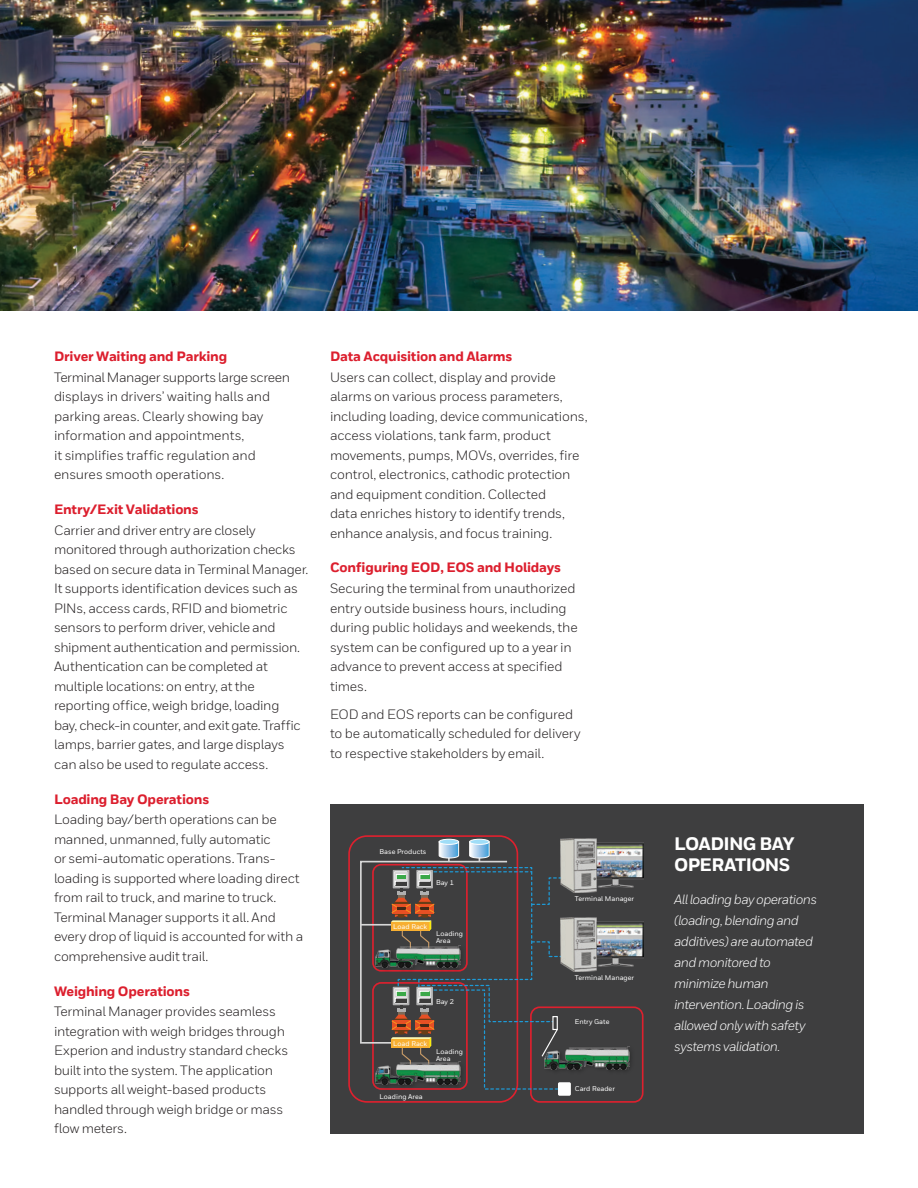
<style>
.page{position:relative;width:918px;height:1188px;background:#fff}
.page>*{position:absolute;margin:0;border:0;box-sizing:border-box;transform-origin:0 0}
._09_Inside__Body_Hea{font:800 18px/21px "Honeywell Sans TT";letter-spacing:-.035em;color:#fff}
._10_Inside__Body_Tex{font:13.5px/19.5px "Honeywell Sans TT";letter-spacing:-.02em;color:#231f20}
.t1{font:italic 13.5px/21px "Honeywell Sans";letter-spacing:-.045em;color:#fff}
.Body_Bold{font:800 13.5px "Honeywell Sans TT";letter-spacing:-.015em;color:#dc1f2e}
.t2{font:500 6.9px/7.1px "Honeywell Sans";color:#fff}
</style>
<div class="page">
<img style="left:0;top:0;width:918px;height:310px">
<div style="left:331px;top:804px;width:533px;height:330px;background:#3e3e3f"></div>
<div style="left:348px;top:835px;width:170px;height:268px;border:2px solid #de202e;border-radius:18px"></div>
<div style="left:530px;top:1006px;width:114px;height:97px;border:2px solid #de202e;border-radius:9px"></div>
<div style="left:439px;top:839px;width:20px;height:6px;border:1px solid #fff;border-radius:50%"></div>
<div style="left:469px;top:839px;width:20px;height:6px;border:1px solid #fff;border-radius:50%"></div>
<img style="left:607px;top:1046px;width:24px;height:25px">
<img style="left:586px;top:1047px;width:43px;height:22px">
<svg style="left:360px;top:841px;width:226px;height:249px"></svg>
<div style="left:558px;top:1082px;width:13px;height:14px;background:#fff;border-radius:2px"></div>
<img style="left:561px;top:917px;width:83px;height:54px">
<img style="left:561px;top:838px;width:83px;height:54px">
<p class="Body_Bold" style="left:54px;top:348px;width:175px">Driver Waiting and Parking</p>
<p class="_10_Inside__Body_Tex" style="left:54px;top:367px;width:238px">Terminal Manager supports large screen displays in drivers’ waiting halls and parking areas. Clearly showing bay information and appointments,<br>it simplifies traffic regulation and ensures smooth operations.</p>
<p class="Body_Bold" style="left:54px;top:501px;width:146px">Entry/Exit Validations</p>
<p class="_10_Inside__Body_Tex" style="left:54px;top:520px;width:256px">Carrier and driver entry are closely monitored through authorization checks based on secure data in Terminal Manager.<br>It supports identification devices such as PINs, access cards, RFID and biometric sensors to perform driver, vehicle and shipment authentication and permission.<br>Authentication can be completed at multiple locations: on entry, at the reporting office, weigh bridge, loading<br>bay, check-in counter, and exit gate. Traffic lamps, barrier gates, and large displays can also be used to regulate access.</p>
<p class="Body_Bold" style="left:54px;top:791px;width:157px">Loading Bay Operations</p>
<p class="_10_Inside__Body_Tex" style="left:54px;top:810px;width:251px">Loading bay/berth operations can be manned, unmanned, fully automatic<br>or semi-automatic operations. Trans&shy;loading is supported where loading direct from rail to truck, and marine to truck.<br>Terminal Manager supports it all. And every drop of liquid is accounted for with a comprehensive audit trail.</p>
<p class="Body_Bold" style="left:54px;top:983px;width:138px">Weighing Operations</p>
<p class="_10_Inside__Body_Tex" style="left:54px;top:1002px;width:236px">Terminal Manager provides seamless integration with weigh bridges through Experion and industry standard checks built into the system. The application supports all weight-based products handled through weigh bridge or mass flow meters.</p>
<p class="Body_Bold" style="left:330px;top:348px;width:184px">Data Acquisition and Alarms</p>
<p class="_10_Inside__Body_Tex" style="left:330px;top:367px;width:259px">Users can collect, display and provide alarms on various process parameters, including loading, device communications, access violations, tank farm, product movements, pumps, MOVs, overrides, fire control, electronics, cathodic protection and equipment condition. Collected<br>data enriches history to identify trends, enhance analysis, and focus training.</p>
<p class="Body_Bold" style="left:330px;top:559px;width:232px">Configuring EOD, EOS and Holidays</p>
<p class="_10_Inside__Body_Tex" style="left:330px;top:579px;width:249px">Securing the terminal from unauthorized entry outside business hours, including during public holidays and weekends, the system can be configured up to a year in advance to prevent access at specified times.</p>
<p class="_10_Inside__Body_Tex" style="left:330px;top:704px;width:252px">EOD and EOS reports can be configured to be automatically scheduled for delivery to respective stakeholders by email.</p>
<p class="t2" style="left:380px;top:848px;width:48px">Base Products</p>
<p class="t2" style="left:436px;top:880px;width:19px">Bay 1</p>
<p class="t2" style="left:393px;top:923px;width:36px">Load Rack</p>
<p class="t2" style="left:436px;top:930px;width:29px">Loading<br>Area</p>
<p class="t2" style="left:436px;top:998px;width:19px">Bay 2</p>
<p class="t2" style="left:393px;top:1040px;width:36px">Load Rack</p>
<p class="t2" style="left:436px;top:1048px;width:29px">Loading<br>Area</p>
<p class="t2" style="left:380px;top:1093px;width:45px">Loading Area</p>
<p class="t2" style="left:575px;top:896px;width:61px">Terminal Manager</p>
<p class="t2" style="left:575px;top:974px;width:61px">Terminal Manager</p>
<p class="t2" style="left:575px;top:1018px;width:36px">Entry Gate</p>
<p class="t2" style="left:575px;top:1086px;width:42px">Card Reader</p>
<p class="_09_Inside__Body_Hea" style="left:674px;top:834px;width:122px">LOADING BAY<br>OPERATIONS</p>
<p class="t1" style="left:674px;top:889px;width:144px">All loading bay operations (loading, blending and additives) are automated and monitored to minimize human intervention. Loading is allowed only with safety systems validation.</p>
</div>
